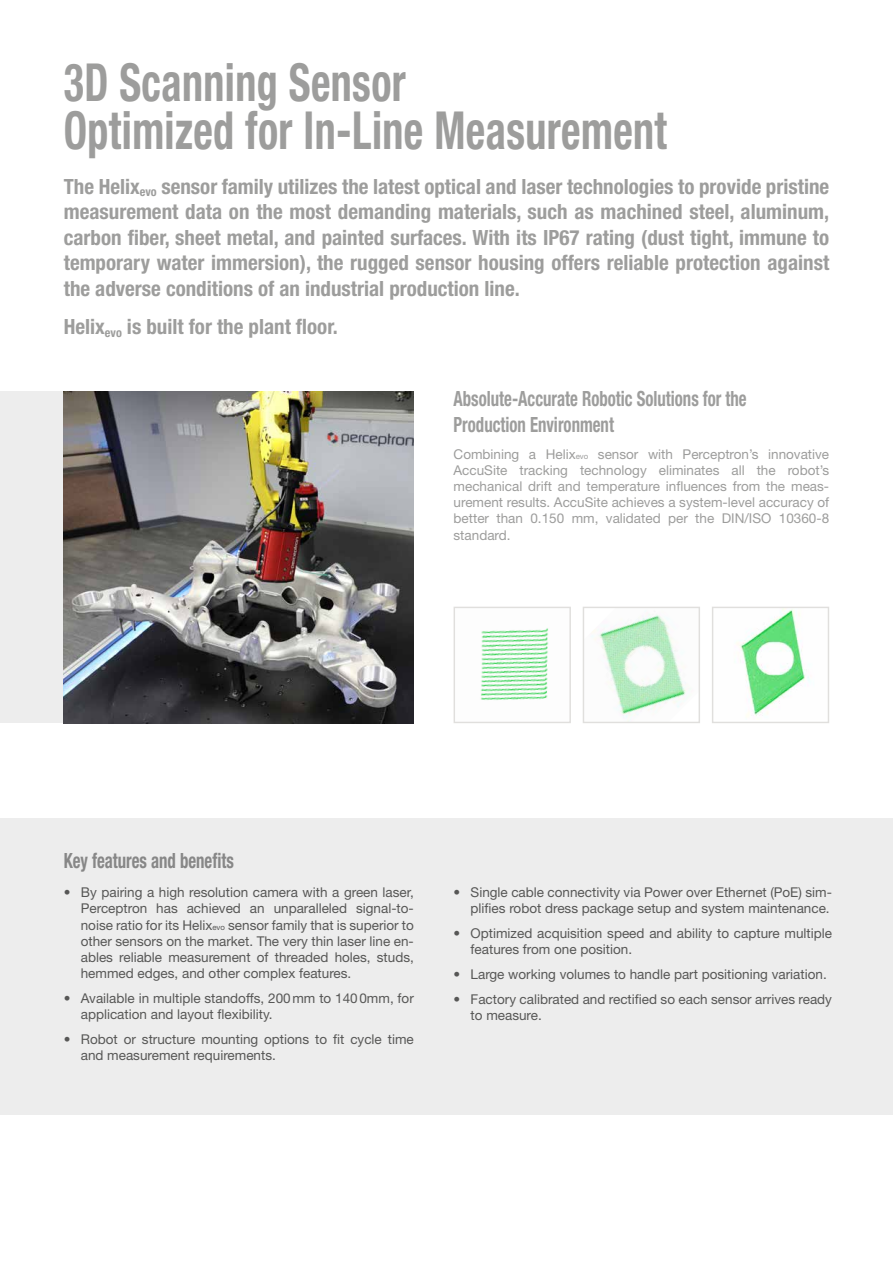
<style>
.page{position:relative;width:893px;height:1263px;background:#fff}
.page>*{position:absolute;margin:0;border:0;box-sizing:border-box;transform-origin:0 0}
.t1{font:700 condensed 52.5px/48px "Helvetica Neue LT Std";letter-spacing:.01em;color:#9d9d9c;scale:.8 1}
.t2{font:700 condensed 21px/25.5px "Helvetica Neue LT Std";color:#9d9d9c;text-align:justify}
.t3{font:700 condensed 21px/25.2px "Helvetica Neue LT Std";color:#9d9d9c;scale:.8 1}
.t4{font:700 condensed 21px "Helvetica Neue LT Std";color:#878787;scale:.8 1}
.t5{font:13.5px/16.2px "Helvetica Neue LT Std";color:#575756}
.t6{font:13.5px/16.2px "Helvetica Neue LT Std";color:#9d9d9c;text-align:justify}
.s1{font-size:7.8px}
</style>
<div class="page">
<div style="left:0;top:818px;width:893px;height:296px;background:#ededed"></div>
<div style="left:0;top:391px;width:414px;height:332px;background:#ededed"></div>
<img style="left:64px;top:391px;width:350px;height:332px">
<img style="left:480px;top:628px;width:69px;height:72px">
<div style="left:454px;top:607px;width:117px;height:116px;border:1px solid #e0dfdd"></div>
<img style="left:591px;top:614px;width:95px;height:107px">
<div style="left:583px;top:607px;width:117px;height:116px;border:1px solid #e0dfdd"></div>
<img style="left:736px;top:609px;width:74px;height:108px">
<div style="left:712px;top:607px;width:117px;height:116px;border:1px solid #e0dfdd"></div>
<h1 class="t1" style="left:64px;top:58px;width:756px">3D Scanning Sensor<br>Optimized for In-Line Measurement</h1>
<p class="t2" style="left:64px;top:173px;width:767px">The Helix<sub>evo</sub> sensor family utilizes the latest optical and laser technologies to provide pristine measurement data on the most demanding materials, such as machined steel, aluminum, carbon fiber, sheet metal, and painted surfaces. With its IP67 rating (dust tight, immune to temporary water immersion), the rugged sensor housing offers reliable protection against the adverse conditions of an industrial production line.</p>
<h2 class="t2" style="left:64px;top:314px;width:276px">Helix<sub>evo</sub> is built for the plant floor.</h2>
<h2 class="t3" style="left:454px;top:386px;width:368px">Absolute-Accurate Robotic Solutions for the<br>Production Environment</h2>
<p class="t6" style="left:454px;top:446px;width:377px">Combining a Helix<span class="s1">evo</span> sensor with Perceptron’s innovative AccuSite tracking technology eliminates all the robot’s mechanical drift and temperature influences from the meas&shy;urement results. AccuSite achieves a system-level accuracy of better than 0.150 mm, validated per the DIN/ISO 10360-8 standard.</p>
<h2 class="t4" style="left:64px;top:848px;width:214px">Key features and benefits</h2>
<p class="t5" style="left:81px;top:884px;width:335px;text-align:justify;text-indent:-17px">• By pairing a high resolution camera with a green laser, Perceptron has achieved an unparalleled signal-to&shy;noise ratio for its Helix<span class="s1">evo</span> sensor family that is superior to other sensors on the market. The very thin laser line en&shy;ables reliable measurement of threaded holes, studs, hemmed edges, and other complex features.</p>
<p class="t5" style="left:81px;top:990px;width:335px;text-indent:-17px">• Available in multiple standoffs, 200mm to 1400mm, for application and layout flexibility.</p>
<p class="t5" style="left:81px;top:1031px;width:335px;text-indent:-17px">• Robot or structure mounting options to fit cycle time and measurement requirements.</p>
<p class="t5" style="left:454px;top:884px;width:380px;text-align:right">• Single cable connectivity via Power over Ethernet (PoE) sim&shy;plifies robot dress package setup and system maintenance.</p>
<p class="t5" style="left:471px;top:925px;width:363px;text-indent:-17px">• Optimized acquisition speed and ability to capture multiple features from one position.</p>
<p class="t5" style="left:454px;top:966px;width:375px">• Large working volumes to handle part positioning variation.</p>
<p class="t5" style="left:471px;top:991px;width:363px;text-indent:-17px">• Factory calibrated and rectified so each sensor arrives ready to measure.</p>
</div>
